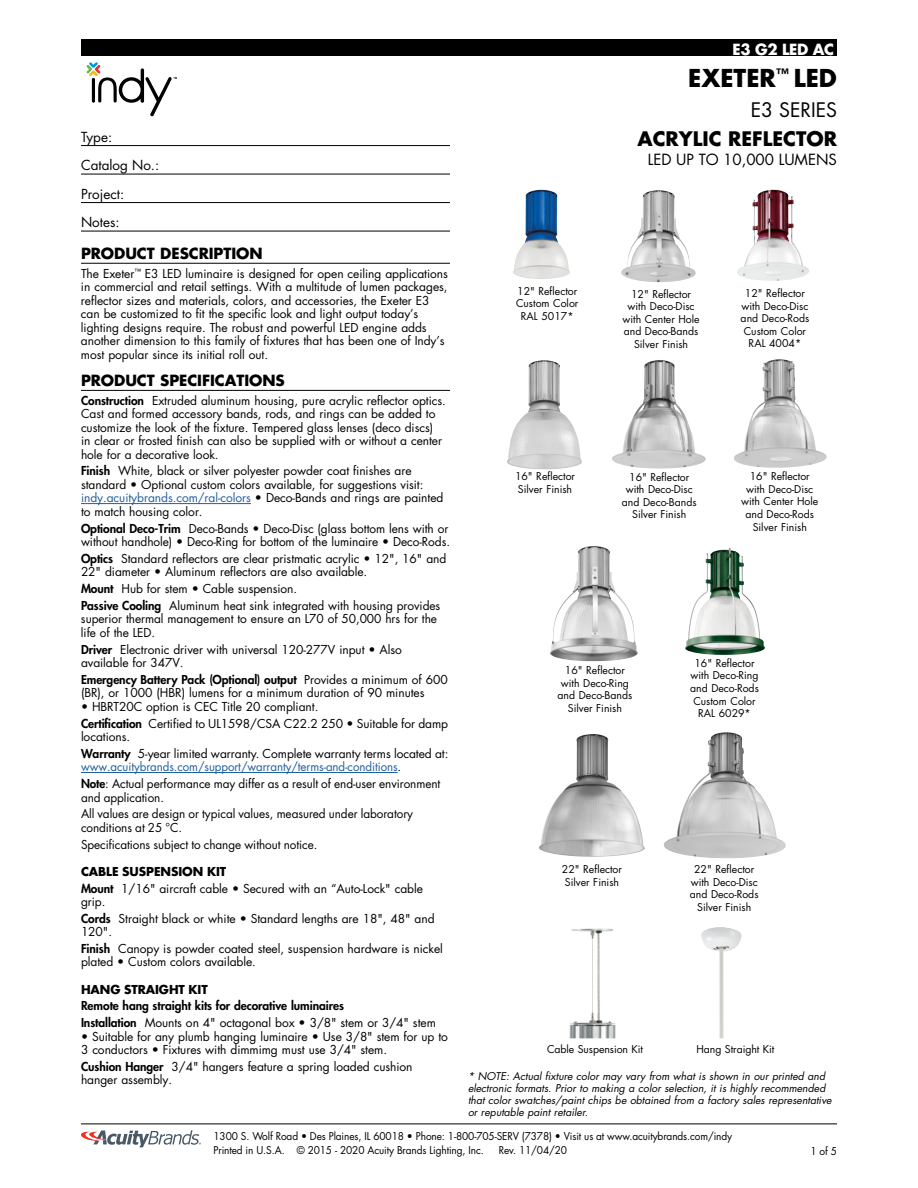
<style>
.page{position:relative;width:918px;height:1188px;background:#fff}
.page>*{position:absolute;margin:0;border:0;box-sizing:border-box;transform-origin:0 0}
.t1{font:700 24px "Futura Std";color:#000}
.t2{font:700 19.5px "Futura Std";color:#000}
.t3{font:19.5px "Futura Std";color:#000}
.t4{font:700 15px "Futura Std";letter-spacing:-.005em;color:#000}
.t5{font:15px "Futura Std";color:#000}
.t6{font:700 15px "Futura Std";letter-spacing:-.025em;color:#fff}
.t7{font:13.5px/28.5px "Futura Std";color:#000}
.t8{font:12px/13.5px "Futura Std";letter-spacing:-.005em;color:#000}
.t9{font:12px/16.8px "Futura Std";letter-spacing:-.005em;color:#215e9e;scale:.96 1}
.t10{font:800 12px/16.8px "Futura Std";letter-spacing:-.005em;color:#000}
.t11{font:700 12px "Futura Std";letter-spacing:-.005em;color:#000}
.t12{font:10.5px/12.6px "Futura Std";color:#000;text-align:center}
.t13{font:italic 10.5px/12px "Futura Std";color:#000}
.t14{font:10.5px/13.5px "Futura Std";color:#000;scale:.96 1}
.s1{font-weight:800}
.s2{color:#215e9e}
.s3{color:#000}
.s4{font-weight:800;color:#000}
.s5{font-weight:700}
.s6{font-weight:400}
</style>
<div class="page">
<svg style="left:81px;top:1130px;width:120px;height:17px"></svg>
<hr style="left:81px;top:1124px;width:756px;height:1px;background:#000">
<div style="left:81px;top:39px;width:756px;height:17px;background:#000"></div>
<svg style="left:86px;top:62px;width:91px;height:54px"></svg>
<hr style="left:81px;top:145px;width:369px;height:1px;background:#000">
<hr style="left:81px;top:174px;width:369px;height:1px;background:#000">
<hr style="left:81px;top:202px;width:369px;height:1px;background:#000">
<hr style="left:81px;top:231px;width:369px;height:1px;background:#000">
<hr style="left:81px;top:263px;width:369px;height:1px;background:#000">
<hr style="left:81px;top:390px;width:369px;height:1px;background:#000">
<hr style="left:81px;top:503px;width:170px;height:1px;background:#215e9e">
<hr style="left:81px;top:772px;width:317px;height:1px;background:#215e9e">
<img style="left:569px;top:928px;width:47px;height:110px">
<img style="left:701px;top:927px;width:40px;height:111px">
<img style="left:621px;top:190px;width:75px;height:92px">
<img style="left:737px;top:190px;width:72px;height:91px">
<img style="left:513px;top:190px;width:57px;height:89px">
<img style="left:550px;top:546px;width:88px;height:115px">
<img style="left:507px;top:360px;width:75px;height:109px">
<img style="left:612px;top:360px;width:94px;height:109px">
<img style="left:734px;top:359px;width:93px;height:109px">
<img style="left:685px;top:548px;width:80px;height:107px">
<img style="left:664px;top:732px;width:122px;height:126px">
<img style="left:539px;top:734px;width:106px;height:123px">
<p class="t7" style="left:81px;top:123px;width:80px">Type:<br>Catalog No.:<br>Project:<br>Notes:</p>
<p class="t4" style="left:81px;top:243px;width:183px">PRODUCT DESCRIPTION</p>
<p class="t8" style="left:81px;top:266px;width:368px">The Exeter<sup>™</sup> E3 LED luminaire is designed for open ceiling applications in commercial and retail settings. With a multitude of lumen packages, reflector sizes and materials, colors, and accessories, the Exeter E3 can be customized to fit the specific look and light output today’s lighting designs require. The robust and powerful LED engine adds another dimension to this family of fixtures that has been one of Indy’s most popular since its initial roll out.</p>
<p class="t4" style="left:81px;top:370px;width:205px">PRODUCT SPECIFICATIONS</p>
<p class="t8" style="left:81px;top:394px;width:366px"><span class="s1">Construction</span> Extruded aluminum housing, pure acrylic reflector optics.<br>Cast and formed accessory bands, rods, and rings can be added to customize the look of the fixture. Tempered glass lenses (deco discs)<br>in clear or frosted finish can also be supplied with or without a center hole for a decorative look.</p>
<p class="t8" style="left:81px;top:464px;width:364px"><span class="s1">Finish</span> White, black or silver polyester powder coat finishes are standard • Optional custom colors available, for suggestions visit: <span class="s2">indy.acuitybrands.com/ral-colors</span> • Deco-Bands and rings are painted to match housing color.</p>
<p class="t8" style="left:81px;top:522px;width:371px"><span class="s1">Optional Deco-Trim</span> Deco-Bands • Deco-Disc (glass bottom lens with or without handhole) • Deco-Ring for bottom of the luminaire • Deco-Rods.</p>
<p class="t8" style="left:81px;top:552px;width:367px"><span class="s1">Optics</span> Standard reflectors are clear pristmatic acrylic • 12", 16" and<br>22" diameter • Aluminum reflectors are also available.</p>
<p class="t8" style="left:81px;top:580px;width:361px;line-height:16.8px"><span class="s1">Mount</span> Hub for stem • Cable suspension.<br><span class="s1">Passive Cooling</span> Aluminum heat sink integrated with housing provides</p>
<p class="t8" style="left:81px;top:612px;width:358px">superior thermal management to ensure an L70 of 50,000 hrs for the life of the LED.</p>
<p class="t8" style="left:81px;top:643px;width:323px"><span class="s1">Driver</span> Electronic driver with universal 120-277V input • Also available for 347V.</p>
<p class="t8" style="left:81px;top:673px;width:368px"><span class="s1">Emergency Battery Pack (Optional) output</span> Provides a minimum of 600 (BR), or 1000 (HBR) lumens for a minimum duration of 90 minutes</p>
<p class="t8" style="left:81px;top:698px;width:369px;line-height:16.8px">• HBRT20C option is CEC Title 20 compliant.<br><span class="s1">Certification</span> Certified to UL1598/CSA C22.2 250 • Suitable for damp</p>
<p class="t8" style="left:81px;top:728px;width:369px;line-height:16.8px">locations.<br><span class="s1">Warranty</span> 5-year limited warranty. Complete warranty terms located at:</p>
<p class="t9" style="left:81px;top:759px;width:376px">www.acuitybrands.com/support/warranty/terms-and-conditions<span class="s3">.<br></span><span class="s4">Note</span><span class="s3">: Actual performance may differ as a result of end-user environment</span></p>
<p class="t8" style="left:81px;top:789px;width:334px;line-height:16.8px">and application.<br>All values are design or typical values, measured under laboratory</p>
<p class="t8" style="left:81px;top:819px;width:238px;line-height:16.8px">conditions at 25 °C.<br>Specifications subject to change without notice.</p>
<p class="t8" style="left:81px;top:863px;width:343px;line-height:16.8px"><span class="s5">CABLE SUSPENSION KIT<br></span><span class="s1">Mount</span> 1/16" aircraft cable • Secured with an “Auto-Lock" cable</p>
<p class="t8" style="left:81px;top:893px;width:355px;line-height:16.8px">grip.<br><span class="s1">Cords</span> Straight black or white • Standard lengths are 18", 48" and</p>
<p class="t8" style="left:81px;top:924px;width:363px;line-height:16.8px">120".<br><span class="s1">Finish</span> Canopy is powder coated steel, suspension hardware is nickel</p>
<p class="t8" style="left:81px;top:955px;width:176px">plated • Custom colors available.</p>
<p class="t11" style="left:81px;top:981px;width:128px">HANG STRAIGHT KIT</p>
<p class="t10" style="left:81px;top:998px;width:356px">Remote hang straight kits for decorative luminaires<br>Installation <span class="s6">Mounts on 4" octagonal box • 3/8" stem or 3/4" stem</span></p>
<p class="t8" style="left:81px;top:1030px;width:369px">• Suitable for any plumb hanging luminaire • Use 3/8" stem for up to<br>3 conductors • Fixtures with dimmimg must use 3/4" stem.</p>
<p class="t8" style="left:81px;top:1060px;width:333px"><span class="s1">Cushion Hanger</span> 3/4" hangers feature a spring loaded cushion hanger assembly.</p>
<p class="t6" style="left:733px;top:39px;width:103px">E3 G2 LED AC</p>
<h1 class="t1" style="left:688px;top:62px;width:150px">EXETER<sup>™</sup> LED</h1>
<h2 class="t3" style="left:751px;top:97px;width:88px">E3 SERIES</h2>
<h2 class="t2" style="left:637px;top:126px;width:201px">ACRYLIC REFLECTOR</h2>
<p class="t5" style="left:648px;top:150px;width:191px">LED UP TO 10,000 LUMENS</p>
<p class="t12" style="left:516px;top:285px;width:64px">12" Reflector<br>Custom Color<br>RAL 5017*</p>
<p class="t12" style="left:623px;top:288px;width:79px">12" Reflector with Deco-Disc with Center Hole and Deco-Bands<br>Silver Finish</p>
<p class="t12" style="left:741px;top:287px;width:70px">12" Reflector with Deco-Disc and Deco-Rods<br>Custom Color<br>RAL 4004*</p>
<p class="t12" style="left:515px;top:470px;width:62px;text-align:left">16" Reflector<br>Silver Finish</p>
<p class="t12" style="left:622px;top:471px;width:76px">16" Reflector with Deco-Disc and Deco-Bands<br>Silver Finish</p>
<p class="t12" style="left:741px;top:470px;width:79px">16" Reflector with Deco-Disc with Center Hole and Deco-Rods<br>Silver Finish</p>
<p class="t12" style="left:558px;top:664px;width:76px">16" Reflector with Deco-Ring and Deco-Bands<br>Silver Finish</p>
<p class="t12" style="left:690px;top:657px;width:70px">16" Reflector with Deco-Ring and Deco-Rods<br>Custom Color<br>RAL 6029*</p>
<p class="t12" style="left:562px;top:863px;width:62px;text-align:left">22" Reflector<br>Silver Finish</p>
<p class="t12" style="left:690px;top:863px;width:70px">22" Reflector with Deco-Disc and Deco-Rods<br>Silver Finish</p>
<p class="t12" style="left:547px;top:1043px;width:98px">Cable Suspension Kit</p>
<p class="t12" style="left:696px;top:1043px;width:80px">Hang Straight Kit</p>
<p class="t13" style="left:468px;top:1070px;width:365px">* NOTE: Actual fixture color may vary from what is shown in our printed and electronic formats. Prior to making a color selection, it is highly recommended that color swatches/paint chips be obtained from a factory sales representative or reputable paint retailer.</p>
<p class="t14" style="left:213px;top:1130px;width:542px">1300 S. Wolf Road • Des Plaines, IL 60018 • Phone: 1-800-705-SERV (7378) • Visit us at www.acuitybrands.com/indy<br>Printed in U.S.A. © 2015 - 2020 Acuity Brands Lighting, Inc.</p>
<p class="t14" style="left:499px;top:1143px;width:73px">Rev. 11/04/20</p>
<p class="t14" style="left:810px;top:1144px;width:29px">1 of 5</p>
</div>
